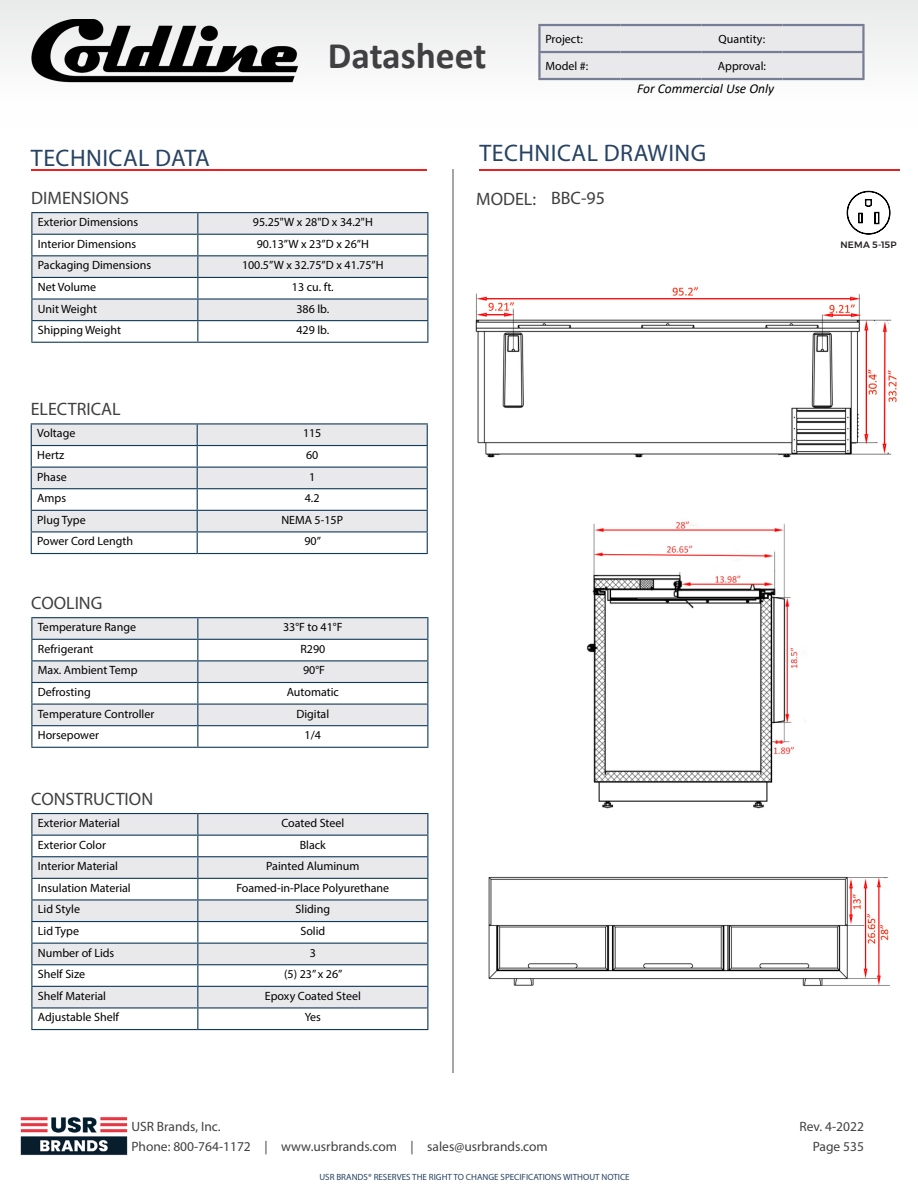
<style>
.page{position:relative;width:918px;height:1188px;background:#fff}
.page>*{position:absolute;margin:0;border:0;box-sizing:border-box;transform-origin:0 0}
.t1{font:700 37.5px "Calibri";color:#404042}
.t2{font:24px "Myriad Pro";letter-spacing:.02em;color:#274262}
.t3{font:18px "Myriad Pro";color:#404042}
.t4{font:13.5px/19.5px "Myriad Pro";color:#404042}
.t5{font:italic 13.5px "Calibri";color:#000}
.t6{font:12px "Myriad Pro";color:#000}
.t7{font:500 9.15px "Montserrat";letter-spacing:.015em;color:#231f20}
.t8{font:9px "Myriad Pro";color:#274262}
</style>
<div class="page">
<hr style="left:31px;top:169px;width:396px;height:2px;background:#ed2023">
<hr style="left:479px;top:169px;width:420px;height:2px;background:#e42225">
<hr style="left:452px;top:169px;width:2px;height:904px;background:#a7a5a5">
<img style="left:20px;top:1117px;width:108px;height:38px">
<svg style="left:847px;top:191px;width:43px;height:43px"></svg>
<hr style="left:31px;top:423px;width:166px;height:1px;background:#113a5b">
<hr style="left:197px;top:423px;width:231px;height:1px;background:#113a5b">
<svg style="left:31px;top:424px;width:397px;height:129px"></svg>
<hr style="left:31px;top:553px;width:166px;height:1px;background:#113a5b">
<hr style="left:197px;top:553px;width:231px;height:1px;background:#113a5b">
<hr style="left:31px;top:212px;width:167px;height:1px;background:#113a5b">
<hr style="left:198px;top:212px;width:230px;height:1px;background:#113a5b">
<svg style="left:31px;top:213px;width:397px;height:129px"></svg>
<hr style="left:31px;top:342px;width:167px;height:1px;background:#113a5b">
<hr style="left:198px;top:342px;width:230px;height:1px;background:#113a5b">
<hr style="left:31px;top:617px;width:167px;height:1px;background:#113a5b">
<hr style="left:198px;top:617px;width:230px;height:1px;background:#113a5b">
<svg style="left:31px;top:618px;width:397px;height:129px"></svg>
<hr style="left:31px;top:747px;width:167px;height:1px;background:#113a5b">
<hr style="left:198px;top:747px;width:230px;height:1px;background:#113a5b">
<svg style="left:32px;top:814px;width:395px;height:193px;fill:#e9e9ec"></svg>
<hr style="left:31px;top:813px;width:167px;height:1px;background:#113a5b">
<hr style="left:198px;top:813px;width:230px;height:1px;background:#113a5b">
<hr style="left:31px;top:835px;width:167px;height:1px;background:#113a5b">
<hr style="left:198px;top:835px;width:230px;height:1px;background:#113a5b">
<hr style="left:31px;top:856px;width:167px;height:1px;background:#113a5b">
<hr style="left:198px;top:856px;width:230px;height:1px;background:#113a5b">
<hr style="left:31px;top:878px;width:167px;height:1px;background:#113a5b">
<hr style="left:198px;top:878px;width:230px;height:1px;background:#113a5b">
<hr style="left:31px;top:899px;width:167px;height:2px;background:#113a5b">
<hr style="left:198px;top:899px;width:230px;height:2px;background:#113a5b">
<hr style="left:31px;top:921px;width:167px;height:1px;background:#113a5b">
<hr style="left:198px;top:921px;width:230px;height:1px;background:#113a5b">
<hr style="left:31px;top:943px;width:167px;height:1px;background:#113a5b">
<hr style="left:198px;top:943px;width:230px;height:1px;background:#113a5b">
<hr style="left:31px;top:964px;width:167px;height:1px;background:#113a5b">
<hr style="left:198px;top:964px;width:230px;height:1px;background:#113a5b">
<hr style="left:31px;top:986px;width:167px;height:1px;background:#113a5b">
<hr style="left:198px;top:986px;width:230px;height:1px;background:#113a5b">
<hr style="left:31px;top:1007px;width:167px;height:2px;background:#113a5b">
<svg style="left:31px;top:814px;width:1px;height:215px"></svg>
<hr style="left:198px;top:1007px;width:230px;height:2px;background:#113a5b">
<svg style="left:197px;top:814px;width:1px;height:215px"></svg>
<svg style="left:427px;top:814px;width:1px;height:215px"></svg>
<hr style="left:31px;top:1029px;width:167px;height:1px;background:#113a5b">
<hr style="left:198px;top:1029px;width:230px;height:1px;background:#113a5b">
<img style="left:586px;top:521px;width:220px;height:288px">
<img style="left:475px;top:287px;width:422px;height:171px">
<img style="left:488px;top:876px;width:402px;height:111px">
<div style="left:0;top:0;width:918px;height:127px;background:linear-gradient(to right,#f7f7f7,#f6f6f6)"></div>
<svg style="left:541px;top:26px;width:321px;height:52px;background:#e7e7eb"></svg>
<hr style="left:538px;top:24px;width:82px;height:2px;background:#777d95">
<hr style="left:538px;top:26px;width:3px;height:25px;background:#777d95">
<hr style="left:620px;top:24px;width:81px;height:2px;background:#777d95">
<hr style="left:701px;top:24px;width:81px;height:2px;background:#777d95">
<hr style="left:782px;top:24px;width:83px;height:2px;background:#777d95">
<hr style="left:862px;top:26px;width:3px;height:25px;background:#777d95">
<hr style="left:538px;top:51px;width:82px;height:2px;background:#777d95">
<hr style="left:538px;top:53px;width:3px;height:25px;background:#777d95">
<hr style="left:620px;top:51px;width:81px;height:2px;background:#777d95">
<hr style="left:701px;top:51px;width:81px;height:2px;background:#777d95">
<hr style="left:782px;top:51px;width:83px;height:2px;background:#777d95">
<hr style="left:862px;top:53px;width:3px;height:25px;background:#777d95">
<hr style="left:538px;top:78px;width:82px;height:2px;background:#777d95">
<hr style="left:620px;top:78px;width:81px;height:2px;background:#777d95">
<hr style="left:701px;top:78px;width:81px;height:2px;background:#777d95">
<hr style="left:782px;top:78px;width:83px;height:2px;background:#777d95">
<img style="left:31px;top:19px;width:266px;height:64px">
<h1 class="t1" style="left:328px;top:29px;width:160px">Datasheet</h1>
<p class="t6" style="left:545px;top:31px;width:39px">Project:</p>
<p class="t6" style="left:719px;top:31px;width:48px">Quantity:</p>
<p class="t6" style="left:545px;top:58px;width:44px">Model #:</p>
<p class="t6" style="left:718px;top:58px;width:50px">Approval:</p>
<p class="t5" style="left:637px;top:79px;width:139px">For Commercial Use Only</p>
<h2 class="t2" style="left:31px;top:144px;width:181px">TECHNICAL DATA</h2>
<h2 class="t2" style="left:479px;top:138px;width:228px">TECHNICAL DRAWING</h2>
<h3 class="t3" style="left:476px;top:187px;width:130px">MODEL: BBC-95</h3>
<h3 class="t3" style="left:31px;top:187px;width:99px">DIMENSIONS</h3>
<p class="t6" style="left:38px;top:215px;width:102px">Exterior Dimensions</p>
<p class="t6" style="left:253px;top:215px;width:121px">95.25"W x 28"D x 34.2"H</p>
<p class="t6" style="left:38px;top:236px;width:100px">Interior Dimensions</p>
<p class="t6" style="left:257px;top:236px;width:114px">90.13”W x 23”D x 26”H</p>
<p class="t6" style="left:38px;top:258px;width:115px">Packaging Dimensions</p>
<p class="t6" style="left:242px;top:258px;width:143px">100.5”W x 32.75”D x 41.75”H</p>
<p class="t6" style="left:38px;top:280px;width:60px">Net Volume</p>
<p class="t6" style="left:292px;top:280px;width:43px">13 cu. ft.</p>
<p class="t6" style="left:38px;top:301px;width:61px">Unit Weight</p>
<p class="t6" style="left:296px;top:301px;width:34px">386 lb.</p>
<p class="t6" style="left:38px;top:323px;width:85px">Shipping Weight</p>
<p class="t6" style="left:296px;top:323px;width:34px">429 lb.</p>
<h3 class="t3" style="left:31px;top:398px;width:92px">ELECTRICAL</h3>
<p class="t6" style="left:37px;top:426px;width:40px">Voltage</p>
<p class="t6" style="left:303px;top:426px;width:20px">115</p>
<p class="t6" style="left:37px;top:448px;width:29px">Hertz</p>
<p class="t6" style="left:306px;top:448px;width:14px">60</p>
<p class="t6" style="left:37px;top:469px;width:31px">Phase</p>
<p class="t6" style="left:309px;top:469px;width:8px">1</p>
<p class="t6" style="left:37px;top:491px;width:30px">Amps</p>
<p class="t6" style="left:305px;top:491px;width:16px">4.2</p>
<p class="t6" style="left:37px;top:512px;width:50px">Plug Type</p>
<p class="t6" style="left:281px;top:512px;width:63px">NEMA 5-15P</p>
<p class="t6" style="left:37px;top:534px;width:97px">Power Cord Length</p>
<p class="t6" style="left:304px;top:534px;width:18px">90”</p>
<h3 class="t3" style="left:31px;top:592px;width:73px">COOLING</h3>
<p class="t6" style="left:38px;top:620px;width:100px">Temperature Range</p>
<p class="t6" style="left:283px;top:620px;width:61px">33°F to 41°F</p>
<p class="t6" style="left:38px;top:641px;width:57px">Refrigerant</p>
<p class="t6" style="left:300px;top:641px;width:26px">R290</p>
<p class="t6" style="left:38px;top:663px;width:101px">Max. Ambient Temp</p>
<p class="t6" style="left:303px;top:663px;width:23px">90°F</p>
<p class="t6" style="left:38px;top:685px;width:54px">Defrosting</p>
<p class="t6" style="left:287px;top:685px;width:54px">Automatic</p>
<p class="t6" style="left:38px;top:706px;width:118px">Temperature Controller</p>
<p class="t6" style="left:296px;top:706px;width:34px">Digital</p>
<p class="t6" style="left:38px;top:728px;width:63px">Horsepower</p>
<p class="t6" style="left:305px;top:728px;width:18px">1/4</p>
<h3 class="t3" style="left:31px;top:788px;width:123px">CONSTRUCTION</h3>
<p class="t6" style="left:38px;top:816px;width:84px">Exterior Material</p>
<p class="t6" style="left:281px;top:816px;width:65px">Coated Steel</p>
<p class="t6" style="left:38px;top:837px;width:70px">Exterior Color</p>
<p class="t6" style="left:300px;top:837px;width:28px">Black</p>
<p class="t6" style="left:38px;top:859px;width:82px">Interior Material</p>
<p class="t6" style="left:266px;top:859px;width:95px">Painted Aluminum</p>
<p class="t6" style="left:38px;top:880px;width:94px">Insulation Material</p>
<p class="t6" style="left:236px;top:880px;width:154px">Foamed-in-Place Polyurethane</p>
<p class="t6" style="left:38px;top:902px;width:44px">Lid Style</p>
<p class="t6" style="left:296px;top:902px;width:36px">Sliding</p>
<p class="t6" style="left:38px;top:924px;width:43px">Lid Type</p>
<p class="t6" style="left:300px;top:924px;width:26px">Solid</p>
<p class="t6" style="left:38px;top:945px;width:78px">Number of Lids</p>
<p class="t6" style="left:310px;top:945px;width:8px">3</p>
<p class="t6" style="left:38px;top:967px;width:49px">Shelf Size</p>
<p class="t6" style="left:284px;top:967px;width:60px">(5) 23” x 26”</p>
<p class="t6" style="left:38px;top:988px;width:70px">Shelf Material</p>
<p class="t6" style="left:265px;top:988px;width:98px">Epoxy Coated Steel</p>
<p class="t6" style="left:38px;top:1010px;width:83px">Adjustable Shelf</p>
<p class="t6" style="left:305px;top:1010px;width:18px">Yes</p>
<p class="t7" style="left:841px;top:237px;width:58px">NEMA 5-15P</p>
<p class="t4" style="left:131px;top:1117px;width:418px">USR Brands, Inc.<br>Phone: 800-764-1172 | www.usrbrands.com | sales@usrbrands.com</p>
<p class="t4" style="left:800px;top:1117px;width:66px;text-align:right">Rev. 4-2022<br>Page 535</p>
<p class="t8" style="left:319px;top:1171px;width:312px">USR BRANDS® RESERVES THE RIGHT TO CHANGE SPECIFICATIONS WITHOUT NOTICE</p>
</div>
